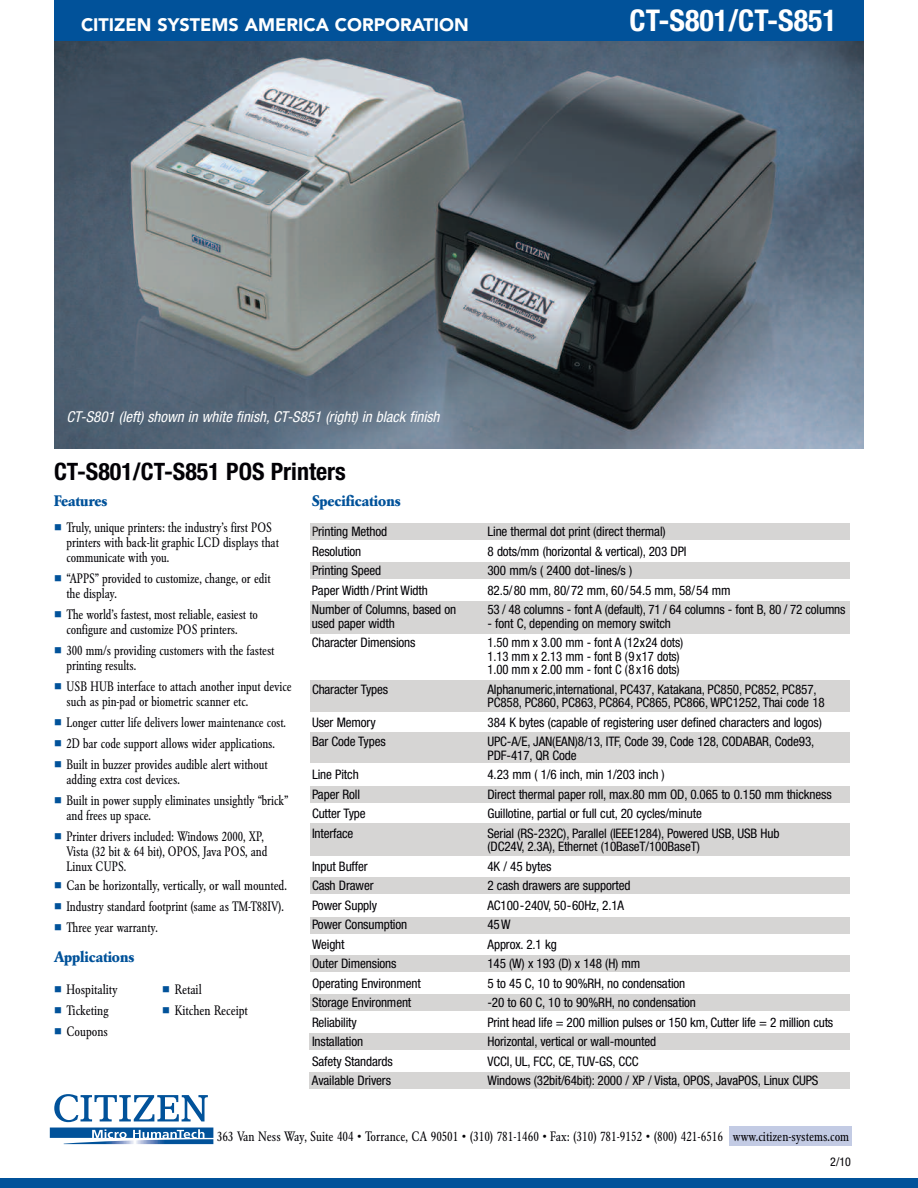
<style>
.page{position:relative;width:918px;height:1188px;background:#fff}
.page>*{position:absolute;margin:0;border:0;box-sizing:border-box;transform-origin:0 0}
.t1{font:700 condensed 30px "Helvetica Neue";color:#fff}
.t2{font:700 condensed 24px "Helvetica Neue";color:#020105}
.t3{font:900 18px "Avenir";color:#fff}
.t4{font:italic condensed 15px "Helvetica Neue";color:#fff}
.t5{font:700 15px "Garamond BE";color:#01529a}
.t6{font:condensed 13.5px/15px "Garamond BE";letter-spacing:-.01em;color:#020105}
.t7{font:condensed 13.5px "Garamond BE";letter-spacing:-.01em;color:#020105;scale:.96 1}
.t8{font:condensed 13.5px "Garamond BE";letter-spacing:-.01em;color:#020105;scale:.95 1}
.t9{font:condensed 13.2px/13.5px "Helvetica Neue";letter-spacing:-.01em;color:#020105}
.t10{font:condensed 12px "Helvetica Neue";color:#020105}
.s1{color:#01529a}
.s2{color:#231f20}
</style>
<div class="page">
<div style="left:730px;top:1127px;width:122px;height:19px;background:#c3cbe4"></div>
<div style="left:310px;top:524px;width:540px;height:16px;background:#d6d5d4"></div>
<div style="left:310px;top:680px;width:540px;height:32px;background:#d6d5d4"></div>
<div style="left:310px;top:732px;width:540px;height:31px;background:#d6d5d4"></div>
<div style="left:310px;top:786px;width:540px;height:16px;background:#d6d5d4"></div>
<div style="left:310px;top:823px;width:540px;height:33px;background:#d6d5d4"></div>
<div style="left:310px;top:878px;width:540px;height:16px;background:#d6d5d4"></div>
<div style="left:310px;top:562px;width:540px;height:16px;background:#d6d5d4"></div>
<div style="left:310px;top:601px;width:540px;height:32px;background:#d6d5d4"></div>
<div style="left:310px;top:917px;width:540px;height:16px;background:#d6d5d4"></div>
<div style="left:310px;top:956px;width:540px;height:16px;background:#d6d5d4"></div>
<div style="left:310px;top:994px;width:540px;height:17px;background:#d6d5d4"></div>
<div style="left:310px;top:1033px;width:540px;height:16px;background:#d6d5d4"></div>
<div style="left:310px;top:1072px;width:540px;height:16px;background:#d6d5d4"></div>
<svg style="left:54px;top:1094px;width:154px;height:28px"></svg>
<svg style="left:50px;top:1128px;width:163px;height:16px"></svg>
<img style="left:54px;top:41px;width:810px;height:407px">
<div style="left:0;top:1178px;width:918px;height:10px;background:#01529a"></div>
<div style="left:54px;top:0;width:810px;height:41px;background:#01529a"></div>
<h3 class="t3" style="left:81px;top:18px;width:389px">CITIZEN SYSTEMS AMERICA CORPORATION</h3>
<h1 class="t1" style="left:630px;top:10px;width:209px">CT-S801/CT-S851</h1>
<p class="t4" style="left:66px;top:412px;width:374px">CT-S801 (left) shown in white finish, CT-S851 (right) in black finish</p>
<h2 class="t2" style="left:54px;top:462px;width:293px">CT-S801/CT-S851 POS Printers</h2>
<p class="t5" style="left:54px;top:495px;width:55px">Features</p>
<p class="t6" style="left:66px;top:521px;width:214px;text-indent:-12px"><span class="s1">■</span> Truly, unique printers: the industry’s first POS printers with back-lit graphic LCD displays that communicate with you.</p>
<p class="t6" style="left:66px;top:572px;width:206px;text-indent:-12px"><span class="s1">■</span> “APPS” provided to customize, change, or edit the display.</p>
<p class="t6" style="left:54px;top:608px;width:205px;text-align:center"><span class="s1">■</span> The world’s fastest, most reliable, easiest to configure and customize POS printers.</p>
<p class="t6" style="left:66px;top:644px;width:210px;text-indent:-12px"><span class="s1">■</span> 300 mm/s providing customers with the fastest printing results.</p>
<p class="t6" style="left:66px;top:680px;width:227px;text-indent:-12px"><span class="s1">■</span> USB HUB interface to attach another input device such as pin-pad or biometric scanner etc.</p>
<p class="t7" style="left:54px;top:717px;width:243px"><span class="s1">■</span> Longer cutter life delivers lower maintenance cost.</p>
<p class="t6" style="left:54px;top:737px;width:222px"><span class="s1">■</span> 2D bar code support allows wider applications.</p>
<p class="t6" style="left:66px;top:758px;width:203px;text-indent:-12px"><span class="s1">■</span> Built in buzzer provides audible alert without adding extra cost devices.</p>
<p class="t6" style="left:66px;top:794px;width:223px;text-indent:-12px"><span class="s1">■</span> Built in power supply eliminates unsightly “brick” and frees up space.</p>
<p class="t6" style="left:66px;top:830px;width:202px;text-indent:-12px"><span class="s1">■</span> Printer drivers included: Windows 2000, XP,<br>Vista (32 bit &amp; 64 bit), OPOS, Java POS, and<br>Linux CUPS.</p>
<p class="t6" style="left:54px;top:879px;width:234px"><span class="s1">■</span> Can be horizontally, vertically, or wall mounted.</p>
<p class="t6" style="left:54px;top:900px;width:231px"><span class="s1">■</span> Industry standard footprint (same as TM-T88IV).</p>
<p class="t8" style="left:54px;top:922px;width:111px"><span class="s1">■</span> Three year warranty.</p>
<p class="t5" style="left:54px;top:951px;width:82px">Applications</p>
<p class="t6" style="left:54px;top:983px;width:65px"><span class="s1">■</span> Hospitality</p>
<p class="t6" style="left:162px;top:983px;width:41px"><span class="s1">■</span> Retail</p>
<p class="t6" style="left:54px;top:1004px;width:56px"><span class="s1">■</span> Ticketing</p>
<p class="t6" style="left:162px;top:1004px;width:87px"><span class="s1">■</span> Kitchen Receipt</p>
<p class="t6" style="left:54px;top:1025px;width:56px"><span class="s1">■</span> Coupons</p>
<p class="t5" style="left:312px;top:495px;width:90px">Specifications</p>
<p class="t9" style="left:312px;top:526px;width:77px"><span class="s2">P</span>rinting Method</p>
<p class="t9" style="left:487px;top:526px;width:180px">Line thermal dot print (direct thermal)</p>
<p class="t9" style="left:312px;top:545px;width:51px">Resolution</p>
<p class="t9" style="left:487px;top:545px;width:201px">8 dots/mm (horizontal &amp; vertical), 203 DPI</p>
<p class="t9" style="left:312px;top:565px;width:71px">Printing Speed</p>
<p class="t9" style="left:487px;top:565px;width:146px">300 mm/s ( 2400 dot-lines/s )</p>
<p class="t9" style="left:312px;top:584px;width:117px">Paper Width /Print Width</p>
<p class="t9" style="left:487px;top:584px;width:245px">82.5/80 mm, 80/72 mm, 60/54.5 mm, 58/54 mm</p>
<p class="t9" style="left:312px;top:604px;width:146px">Number of Columns, based on</p>
<p class="t9" style="left:487px;top:604px;width:360px">53 / 48 columns - font A (default), 71 / 64 columns - font B, 80 / 72 columns</p>
<p class="t9" style="left:312px;top:617px;width:84px">used paper width</p>
<p class="t9" style="left:487px;top:617px;width:185px">- font C, depending on memory switch</p>
<p class="t9" style="left:312px;top:637px;width:105px">Character Dimensions</p>
<p class="t9" style="left:487px;top:637px;width:197px">1.50 mm x 3.00 mm - font A (12x24 dots)<br>1.13 mm x 2.13 mm - font B (9 x17 dots)<br>1.00 mm x 2.00 mm - font C (8 x16 dots)</p>
<p class="t9" style="left:312px;top:683px;width:78px">Character Types</p>
<p class="t9" style="left:487px;top:683px;width:339px">Alphanumeric,international, PC437, Katakana, PC850, PC852, PC857,<br>PC858, PC860, PC863, PC864, PC865, PC866, WPC1252, Thai code 18</p>
<p class="t9" style="left:312px;top:716px;width:65px">User Memory</p>
<p class="t9" style="left:488px;top:716px;width:336px">384 K bytes (capable of registering user defined characters and logos)</p>
<p class="t9" style="left:312px;top:736px;width:75px">Bar Code Types</p>
<p class="t9" style="left:487px;top:736px;width:328px">UPC-A/E, JAN(EAN)8/13, ITF, Code 39, Code 128, CODABAR, Code93,<br>PDF-417, QR Code</p>
<p class="t9" style="left:312px;top:769px;width:48px">Line Pitch</p>
<p class="t9" style="left:487px;top:769px;width:179px">4.23 mm ( 1/6 inch, min 1/203 inch )</p>
<p class="t9" style="left:312px;top:788px;width:50px">Paper Roll</p>
<p class="t9" style="left:487px;top:788px;width:346px">Direct thermal paper roll, max.80 mm OD, 0.065 to 0.150 mm thickness</p>
<p class="t9" style="left:312px;top:808px;width:55px">Cutter Type</p>
<p class="t9" style="left:487px;top:808px;width:216px">Guillotine, partial or full cut, 20 cycles/minute</p>
<p class="t9" style="left:312px;top:827px;width:43px">Interface</p>
<p class="t9" style="left:487px;top:827px;width:293px">Serial (RS-232C), Parallel (IEEE1284), Powered USB, USB Hub (DC24V, 2.3A), Ethernet (10BaseT/100BaseT)</p>
<p class="t9" style="left:312px;top:860px;width:57px">Input Buffer</p>
<p class="t9" style="left:487px;top:860px;width:65px">4K / 45 bytes</p>
<p class="t9" style="left:312px;top:880px;width:63px">Cash Drawer</p>
<p class="t9" style="left:487px;top:880px;width:145px">2 cash drawers are supported</p>
<p class="t9" style="left:312px;top:899px;width:67px">Power Supply</p>
<p class="t9" style="left:487px;top:899px;width:138px">AC100-240V, 50-60Hz, 2.1A</p>
<p class="t9" style="left:312px;top:919px;width:97px">Power Consumption</p>
<p class="t9" style="left:487px;top:919px;width:25px">45W</p>
<p class="t9" style="left:312px;top:939px;width:34px">Weight</p>
<p class="t9" style="left:487px;top:939px;width:71px">Approx. 2.1 kg</p>
<p class="t9" style="left:312px;top:958px;width:86px">Outer Dimensions</p>
<p class="t9" style="left:487px;top:958px;width:155px">145 (W) x 193 (D) x 148 (H) mm</p>
<p class="t9" style="left:312px;top:978px;width:110px">Operating Environment</p>
<p class="t9" style="left:487px;top:978px;width:199px">5 to 45 C, 10 to 90%RH, no condensation</p>
<p class="t9" style="left:312px;top:997px;width:101px">Storage Environment</p>
<p class="t9" style="left:487px;top:997px;width:210px">-20 to 60 C, 10 to 90%RH, no condensation</p>
<p class="t9" style="left:312px;top:1017px;width:46px">Reliability</p>
<p class="t9" style="left:487px;top:1017px;width:347px">Print head life = 200 million pulses or 150 km, Cutter life = 2 million cuts</p>
<p class="t9" style="left:312px;top:1036px;width:53px">Installation</p>
<p class="t9" style="left:487px;top:1036px;width:170px">Horizontal, vertical or wall-mounted</p>
<p class="t9" style="left:312px;top:1056px;width:82px">Safety Standards</p>
<p class="t9" style="left:487px;top:1056px;width:153px">VCCI, UL, FCC, CE, TUV-GS, CCC</p>
<p class="t9" style="left:312px;top:1075px;width:81px">Available Drivers</p>
<p class="t9" style="left:487px;top:1075px;width:333px">Windows (32bit/64bit): 2000 / XP / Vista, OPOS, JavaPOS, Linux CUPS</p>
<p class="t6" style="left:217px;top:1130px;width:634px">363 Van Ness Way, Suite 404 • Torrance, CA 90501 • (310) 781-1460 • Fax: (310) 781-9152 • (800) 421-6516 www.citizen-systems.com</p>
<p class="t10" style="left:830px;top:1158px;width:22px">2/10</p>
</div>
